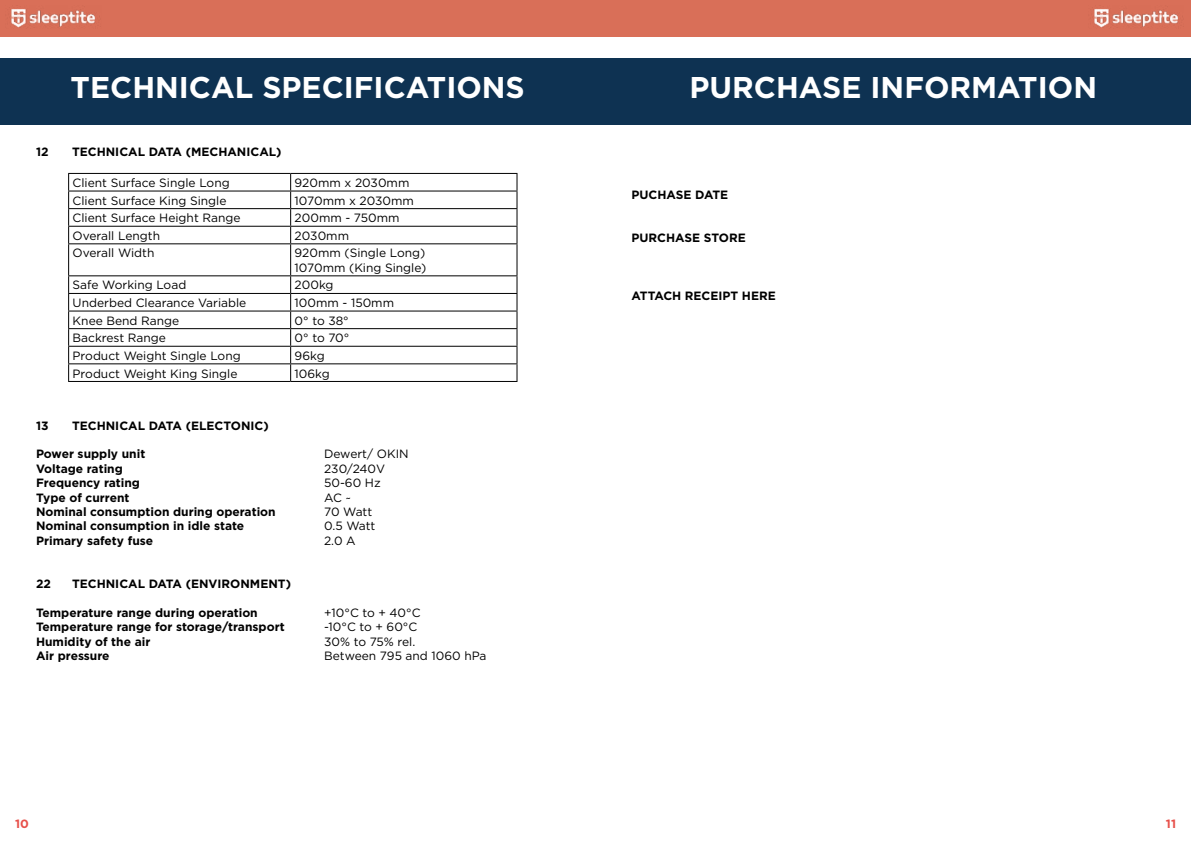
<style>
.page{position:relative;width:1191px;height:842px;background:#fff}
.page>*{position:absolute;margin:0;border:0;box-sizing:border-box;transform-origin:0 0}
.t1{font:700 30px "Gotham";color:#fff}
.t2{font:12px/14.4px "Gotham";color:#000}
.t3{font:700 12px "Gotham";color:#000}
.t4{font:700 12px "Gotham";color:#e7504a}
</style>
<div class="page">
<div style="left:0;top:0;width:595px;height:37px;background:#d96f58"></div>
<img style="left:10px;top:9px;width:90px;height:19px">
<div style="left:595px;top:0;width:596px;height:37px;background:#d96f58"></div>
<img style="left:1093px;top:9px;width:90px;height:19px">
<div style="left:0;top:58px;width:595px;height:67px;background:#0e3252"></div>
<div style="left:595px;top:58px;width:596px;height:67px;background:#0e3252"></div>
<hr style="left:68px;top:173px;width:223px;height:1px;background:#000">
<hr style="left:291px;top:173px;width:226px;height:1px;background:#000">
<hr style="left:68px;top:191px;width:223px;height:1px;background:#000">
<hr style="left:291px;top:191px;width:226px;height:1px;background:#000">
<hr style="left:68px;top:208px;width:223px;height:1px;background:#000">
<hr style="left:291px;top:208px;width:226px;height:1px;background:#000">
<hr style="left:68px;top:226px;width:223px;height:1px;background:#000">
<svg style="left:68px;top:174px;width:1px;height:69px"></svg>
<hr style="left:291px;top:226px;width:226px;height:1px;background:#000">
<svg style="left:290px;top:174px;width:1px;height:69px"></svg>
<svg style="left:516px;top:174px;width:1px;height:69px"></svg>
<hr style="left:68px;top:243px;width:223px;height:1px;background:#000">
<hr style="left:68px;top:244px;width:1px;height:31px;background:#000">
<hr style="left:291px;top:243px;width:226px;height:1px;background:#000">
<hr style="left:290px;top:244px;width:1px;height:31px;background:#000">
<hr style="left:516px;top:244px;width:1px;height:31px;background:#000">
<hr style="left:68px;top:275px;width:223px;height:1px;background:#000">
<hr style="left:291px;top:275px;width:226px;height:1px;background:#000">
<hr style="left:68px;top:293px;width:223px;height:1px;background:#000">
<hr style="left:291px;top:293px;width:226px;height:1px;background:#000">
<hr style="left:68px;top:311px;width:223px;height:1px;background:#000">
<hr style="left:291px;top:311px;width:226px;height:1px;background:#000">
<hr style="left:68px;top:328px;width:223px;height:1px;background:#000">
<hr style="left:291px;top:328px;width:226px;height:1px;background:#000">
<hr style="left:68px;top:346px;width:223px;height:1px;background:#000">
<hr style="left:291px;top:346px;width:226px;height:1px;background:#000">
<hr style="left:68px;top:363px;width:223px;height:1px;background:#000">
<svg style="left:68px;top:276px;width:1px;height:105px"></svg>
<hr style="left:291px;top:363px;width:226px;height:1px;background:#000">
<svg style="left:290px;top:276px;width:1px;height:105px"></svg>
<svg style="left:516px;top:276px;width:1px;height:105px"></svg>
<hr style="left:68px;top:381px;width:223px;height:1px;background:#000">
<hr style="left:291px;top:381px;width:226px;height:1px;background:#000">
<h1 class="t1" style="left:71px;top:67px;width:456px">TECHNICAL SPECIFICATIONS</h1>
<p class="t3" style="left:36px;top:144px;width:14px">12</p>
<p class="t3" style="left:72px;top:144px;width:211px">TECHNICAL DATA (MECHANICAL)</p>
<p class="t2" style="left:73px;top:175px;width:159px">Client Surface Single Long</p>
<p class="t2" style="left:295px;top:175px;width:116px">920mm x 2030mm</p>
<p class="t2" style="left:73px;top:193px;width:155px">Client Surface King Single</p>
<p class="t2" style="left:295px;top:193px;width:121px">1070mm x 2030mm</p>
<p class="t2" style="left:73px;top:211px;width:169px">Client Surface Height Range</p>
<p class="t2" style="left:295px;top:211px;width:106px">200mm - 750mm</p>
<p class="t2" style="left:73px;top:228px;width:89px">Overall Length</p>
<p class="t2" style="left:295px;top:228px;width:56px">2030mm</p>
<p class="t2" style="left:73px;top:246px;width:83px">Overall Width</p>
<p class="t2" style="left:295px;top:246px;width:133px">920mm (Single Long)<br>1070mm (King Single)</p>
<p class="t2" style="left:73px;top:278px;width:115px">Safe Working Load</p>
<p class="t2" style="left:295px;top:278px;width:40px">200kg</p>
<p class="t2" style="left:73px;top:295px;width:175px">Underbed Clearance Variable</p>
<p class="t2" style="left:295px;top:295px;width:101px">100mm - 150mm</p>
<p class="t2" style="left:73px;top:313px;width:108px">Knee Bend Range</p>
<p class="t2" style="left:295px;top:313px;width:56px">0° to 38°</p>
<p class="t2" style="left:73px;top:331px;width:95px">Backrest Range</p>
<p class="t2" style="left:295px;top:331px;width:56px">0° to 70°</p>
<p class="t2" style="left:73px;top:348px;width:170px">Product Weight Single Long</p>
<p class="t2" style="left:295px;top:348px;width:32px">96kg</p>
<p class="t2" style="left:73px;top:366px;width:166px">Product Weight King Single</p>
<p class="t2" style="left:295px;top:366px;width:37px">106kg</p>
<p class="t3" style="left:36px;top:417px;width:14px">13</p>
<p class="t3" style="left:72px;top:417px;width:198px">TECHNICAL DATA (ELECTONIC)</p>
<p class="t3" style="left:36px;top:446px;width:111px">Power supply unit</p>
<p class="t2" style="left:324px;top:447px;width:86px">Dewert/ OKIN</p>
<p class="t3" style="left:36px;top:461px;width:88px">Voltage rating</p>
<p class="t2" style="left:324px;top:461px;width:63px">230/240V</p>
<p class="t3" style="left:36px;top:475px;width:106px">Frequency rating</p>
<p class="t2" style="left:324px;top:475px;width:58px">50-60 Hz</p>
<p class="t3" style="left:36px;top:489px;width:95px">Type of current</p>
<p class="t2" style="left:324px;top:490px;width:29px">AC ~</p>
<p class="t3" style="left:36px;top:504px;width:241px">Nominal consumption during operation</p>
<p class="t2" style="left:324px;top:504px;width:50px">70 Watt</p>
<p class="t3" style="left:36px;top:518px;width:210px">Nominal consumption in idle state</p>
<p class="t2" style="left:324px;top:519px;width:53px">0.5 Watt</p>
<p class="t3" style="left:36px;top:533px;width:119px">Primary safety fuse</p>
<p class="t2" style="left:324px;top:533px;width:33px">2.0 A</p>
<p class="t3" style="left:36px;top:576px;width:16px">22</p>
<p class="t3" style="left:72px;top:576px;width:220px">TECHNICAL DATA (ENVIRONMENT)</p>
<p class="t3" style="left:36px;top:605px;width:223px">Temperature range during operation</p>
<p class="t2" style="left:324px;top:605px;width:98px">+10°C to + 40°C</p>
<p class="t3" style="left:36px;top:619px;width:250px">Temperature range for storage/transport</p>
<p class="t2" style="left:324px;top:619px;width:95px">-10°C to + 60°C</p>
<p class="t3" style="left:36px;top:633px;width:116px">Humidity of the air</p>
<p class="t2" style="left:324px;top:634px;width:93px">30% to 75% rel.</p>
<p class="t3" style="left:36px;top:648px;width:75px">Air pressure</p>
<p class="t2" style="left:324px;top:648px;width:164px">Between 795 and 1060 hPa</p>
<h1 class="t1" style="left:689px;top:67px;width:409px">PURCHASE INFORMATION</h1>
<p class="t3" style="left:631px;top:187px;width:98px">PUCHASE DATE</p>
<p class="t3" style="left:631px;top:230px;width:116px">PURCHASE STORE</p>
<p class="t3" style="left:631px;top:288px;width:146px">ATTACH RECEIPT HERE</p>
<p class="t4" style="left:15px;top:815px;width:15px">10</p>
<p class="t4" style="left:1166px;top:815px;width:12px">11</p>
</div>
